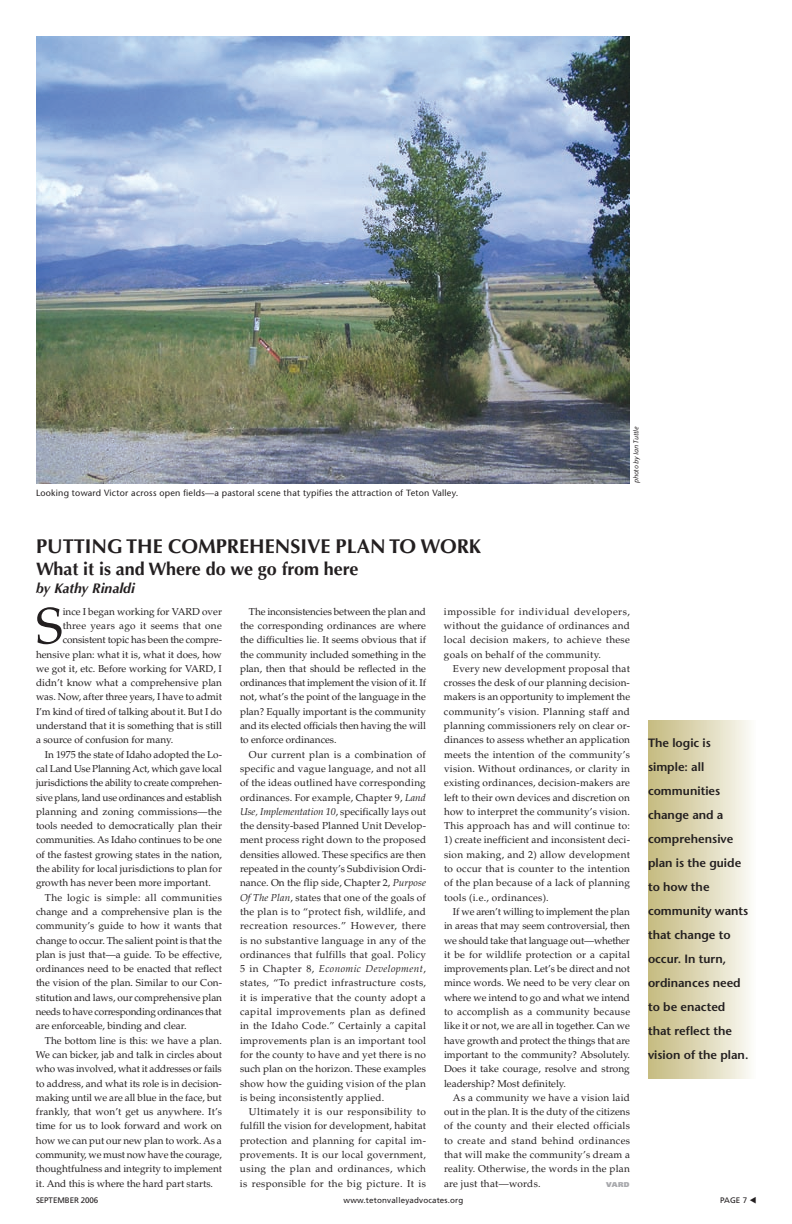
<style>
.page{position:relative;width:792px;height:1224px;background:#fff}
.page>*{position:absolute;margin:0;border:0;box-sizing:border-box;transform-origin:0 0}
.t1{font:50.9px "Palatino";color:#231f20}
.t2{font:700 20px "Optima";color:#231f20}
.t3{font:700 18px "Optima";color:#231f20}
.t4{font:italic 700 14px "Optima";color:#231f20}
.t5{font:600 12px/24px "Stone Sans";color:#231f20}
.t6{font:10px/14.3px "Palatino";color:#231f20;text-align:justify}
.t7{font:10px "Palatino";letter-spacing:-.02em;color:#231f20}
.t8{font:10px "Palatino";letter-spacing:-.025em;color:#231f20}
.t9{font:10px "Palatino";letter-spacing:.02em;color:#231f20}
.t10{font:10px "Palatino";letter-spacing:.03em;color:#231f20}
.t11{font:10px "Palatino";letter-spacing:.025em;color:#231f20}
.t12{font:9px "Stone Sans";letter-spacing:.025em;color:#231f20}
.t13{font:8px "Frutiger";letter-spacing:.02em;color:#231f20}
.t14{font:8px "Frutiger";letter-spacing:-.01em;color:#231f20}
.t15{font:italic 7px "Stone Sans";color:#231f20}
.t16{font:900 7px "Frutiger";color:#a8a9ad}
.s1{font-style:italic}
</style>
<div class="page">
<div style="left:648px;top:720px;width:108px;height:358px;background:linear-gradient(to right,#c4b97d,#fbfaf6)"></div>
<img style="left:36px;top:36px;width:594px;height:448px">
<p class="t12" style="left:36px;top:487px;width:424px">Looking toward Victor across open fields—a pastoral scene that typifies the attraction of Teton Valley.</p>
<p class="t15" style="left:632px;top:483px;width:58px;rotate:-90deg">photo by Ian Tuttle</p>
<h2 class="t2" style="left:36px;top:534px;width:447px">PUTTING THE COMPREHENSIVE PLAN TO WORK</h2>
<h3 class="t3" style="left:36px;top:558px;width:324px">What it is and Where do we go from here</h3>
<h3 class="t4" style="left:36px;top:580px;width:100px">by Kathy Rinaldi</h3>
<h1 class="t1" style="left:36px;top:596px;width:28px">S</h1>
<p class="t6" style="left:63px;top:604px;width:161px">ince I began working for VARD over</p>
<p class="t6" style="left:444px;top:604px;width:187px">impossible for individual developers, without the guidance of ordinances and local decision makers, to achieve these goals on behalf of the community.</p>
<p class="t6" style="left:444px;top:661px;width:188px;text-indent:9px">Every new development proposal that crosses the desk of our planning decision&shy;makers is an opportunity to implement the community’s vision. Planning staff and planning commissioners rely on clear or&shy;dinances to assess whether an application meets the intention of the community’s vision. Without ordinances, or clarity in existing ordinances, decision-makers are left to their own devices and discretion on how to interpret the community’s vision.<br>This approach has and will continue to:</p>
<p class="t6" style="left:444px;top:833px;width:188px">1) create inefficient and inconsistent deci&shy;sion making, and 2) allow development to occur that is counter to the intention of the plan because of a lack of planning tools (i.e., ordinances).</p>
<p class="t6" style="left:444px;top:905px;width:188px;text-indent:9px">If we aren’t willing to implement the plan in areas that may seem controversial, then we should take that language out—whether it be for wildlife protection or a capital improvements plan. Let’s be direct and not mince words. We need to be very clear on where we intend to go and what we intend to accomplish as a community because like it or not, we are all in together. Can we have growth and protect the things that are important to the community? Absolutely.<br>Does it take courage, resolve and strong leadership? Most definitely.</p>
<p class="t6" style="left:444px;top:1090px;width:188px;text-indent:9px">As a community we have a vision laid out in the plan. It is the duty of the citizens of the county and their elected officials to create and stand behind ordinances that will make the community’s dream a reality. Otherwise, the words in the plan are just that—words.</p>
<p class="t6" style="left:240px;top:604px;width:188px;text-indent:9px">The inconsistencies between the plan and the corresponding ordinances are where the difficulties lie. It seems obvious that if the community included something in the plan, then that should be reflected in the ordinances that implement the vision of it. If not, what’s the point of the language in the plan? Equally important is the community and its elected officials then having the will to enforce ordinances.</p>
<p class="t6" style="left:240px;top:747px;width:188px;text-indent:9px">Our current plan is a combination of specific and vague language, and not all of the ideas outlined have corresponding ordinances. For example, Chapter 9, <span class="s1">Land Use, Implementation 10</span>, specifically lays out the density-based Planned Unit Develop&shy;ment process right down to the proposed densities allowed. These specifics are then repeated in the county’s Subdivision Ordi&shy;nance. On the flip side, Chapter 2, <span class="s1">Purpose Of The Plan</span>, states that one of the goals of the plan is to “protect fish, wildlife, and recreation resources.” However, there is no substantive language in any of the ordinances that fulfills that goal. Policy 5 in Chapter 8, <span class="s1">Economic Development</span>, states, “To predict infrastructure costs, it is imperative that the county adopt a capital improvements plan as defined in the Idaho Code.” Certainly a capital improvements plan is an important tool for the county to have and yet there is no such plan on the horizon. These examples show how the guiding vision of the plan is being inconsistently applied.</p>
<p class="t6" style="left:240px;top:1105px;width:188px;text-indent:9px">Ultimately it is our responsibility to fulfill the vision for development, habitat protection and planning for capital im&shy;provements. It is our local government, using the plan and ordinances, which is responsible for the big picture. It is</p>
<p class="t11" style="left:63px;top:620px;width:161px">three years ago it seems that one</p>
<p class="t6" style="left:63px;top:633px;width:161px">consistent topic has been the compre-</p>
<p class="t6" style="left:36px;top:647px;width:187px">hensive plan: what it is, what it does, how</p>
<p class="t6" style="left:36px;top:661px;width:188px">we got it, etc. Before working for VARD, I</p>
<p class="t6" style="left:36px;top:676px;width:188px">didn’t know what a comprehensive plan</p>
<p class="t6" style="left:36px;top:690px;width:187px">was. Now, after three years, I have to admit</p>
<p class="t6" style="left:36px;top:704px;width:187px">I’m kind of tired of talking about it. But I do</p>
<p class="t6" style="left:36px;top:719px;width:187px">understand that it is something that is still</p>
<p class="t6" style="left:36px;top:733px;width:139px">a source of confusion for many.</p>
<p class="t6" style="left:45px;top:747px;width:179px">In 1975 the state of Idaho adopted the Lo-</p>
<p class="t7" style="left:36px;top:763px;width:188px">cal Land Use Planning Act, which gave local</p>
<p class="t7" style="left:36px;top:777px;width:188px">jurisdictions the ability to create comprehen-</p>
<p class="t7" style="left:36px;top:791px;width:187px">sive plans, land use ordinances and establish</p>
<p class="t9" style="left:36px;top:806px;width:187px">planning and zoning commissions—the</p>
<p class="t6" style="left:36px;top:819px;width:188px">tools needed to democratically plan their</p>
<p class="t6" style="left:36px;top:833px;width:188px">communities. As Idaho continues to be one</p>
<p class="t6" style="left:36px;top:847px;width:188px">of the fastest growing states in the nation,</p>
<p class="t6" style="left:36px;top:862px;width:188px">the ability for local jurisdictions to plan for</p>
<p class="t6" style="left:36px;top:876px;width:176px">growth has never been more important.</p>
<p class="t10" style="left:45px;top:891px;width:179px">The logic is simple: all communities</p>
<p class="t6" style="left:36px;top:905px;width:188px">change and a comprehensive plan is the</p>
<p class="t6" style="left:36px;top:919px;width:188px">community’s guide to how it wants that</p>
<p class="t6" style="left:36px;top:933px;width:187px">change to occur. The salient point is that the</p>
<p class="t6" style="left:36px;top:947px;width:187px">plan is just that—a guide. To be effective,</p>
<p class="t6" style="left:36px;top:962px;width:187px">ordinances need to be enacted that reflect</p>
<p class="t6" style="left:36px;top:976px;width:188px">the vision of the plan. Similar to our Con-</p>
<p class="t6" style="left:36px;top:990px;width:188px">stitution and laws, our comprehensive plan</p>
<p class="t8" style="left:36px;top:1006px;width:187px">needs to have corresponding ordinances that</p>
<p class="t6" style="left:36px;top:1019px;width:152px">are enforceable, binding and clear.</p>
<p class="t6" style="left:45px;top:1033px;width:178px">The bottom line is this: we have a plan.</p>
<p class="t6" style="left:36px;top:1048px;width:188px">We can bicker, jab and talk in circles about</p>
<p class="t7" style="left:36px;top:1063px;width:187px">who was involved, what it addresses or fails</p>
<p class="t6" style="left:36px;top:1076px;width:187px">to address, and what its role is in decision-</p>
<p class="t6" style="left:36px;top:1090px;width:187px">making until we are all blue in the face, but</p>
<p class="t6" style="left:36px;top:1105px;width:188px">frankly, that won’t get us anywhere. It’s</p>
<p class="t6" style="left:36px;top:1119px;width:187px">time for us to look forward and work on</p>
<p class="t6" style="left:36px;top:1133px;width:187px">how we can put our new plan to work. As a</p>
<p class="t7" style="left:36px;top:1149px;width:187px">community, we must now have the courage,</p>
<p class="t6" style="left:36px;top:1162px;width:188px">thoughtfulness and integrity to implement</p>
<p class="t6" style="left:36px;top:1176px;width:179px">it. And this is where the hard part starts.</p>
<p class="t16" style="left:606px;top:1180px;width:25px">VARD</p>
<p class="t5" style="left:648px;top:731px;width:102px">The logic is simple: all communities change and a comprehensive plan is the guide to how the community wants that change to occur. In turn, ordinances need to be enacted that reflect the vision of the plan.</p>
<p class="t14" style="left:36px;top:1196px;width:64px">SEPTEMBER 2006</p>
<p class="t13" style="left:344px;top:1196px;width:121px">www.tetonvalleyadvocates.org</p>
<p class="t13" style="left:720px;top:1196px;width:38px">PAGE 7 ▼</p>
</div>
